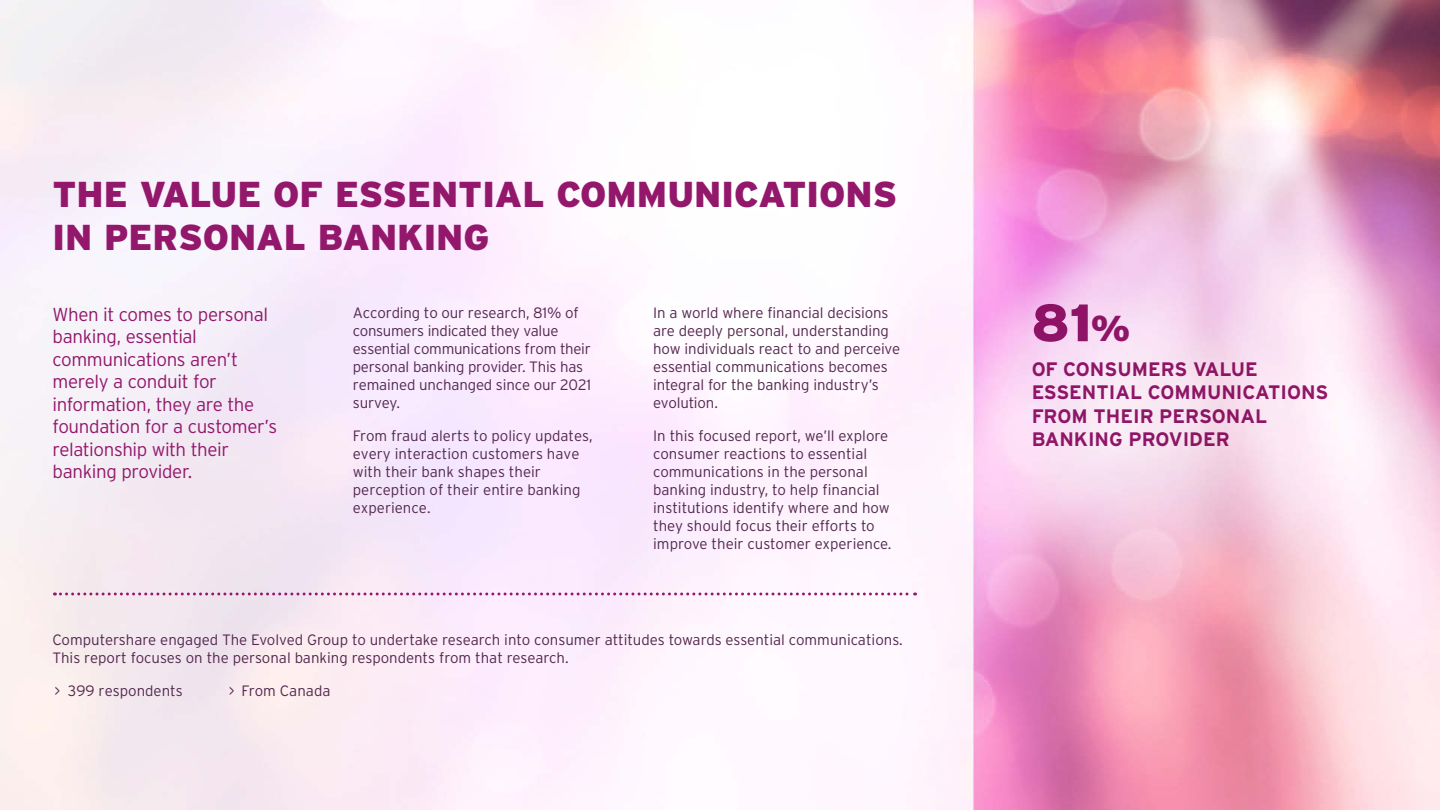
<style>
.page{position:relative;width:1440px;height:810px;background:#fff}
.page>*{position:absolute;margin:0;border:0;box-sizing:border-box;transform-origin:0 0}
.t1{font:900 52.5px "Interstate";color:#93186c}
.t2{font:900 36px/43.2px "Interstate";color:#93186c}
.t3{font:700 19.5px/23.4px "Interstate";color:#93186c}
.t4{font:300 18.75px/22.5px "Interstate";letter-spacing:-.02em;color:#93186c}
.t5{font:300 15px/18px "Interstate";letter-spacing:-.005em;color:#53284f}
.s1{font-size:36px}
</style>
<div class="page">
<img style="left:0;top:0;width:1440px;height:810px">
<svg style="left:54px;top:592px;width:862px;height:4px;background:#ddb2d1"></svg>
<h2 class="t2" style="left:52px;top:173px;width:846px">THE VALUE OF ESSENTIAL COMMUNICATIONS<br>IN PERSONAL BANKING</h2>
<p class="t4" style="left:52px;top:303px;width:226px">When it comes to personal banking, essential communications aren’t merely a conduit for information, they are the foundation for a customer’s relationship with their banking provider.</p>
<p class="t5" style="left:353px;top:304px;width:240px">According to our research, 81% of consumers indicated they value essential communications from their personal banking provider. This has remained unchanged since our 2021 survey.</p>
<p class="t5" style="left:353px;top:427px;width:242px">From fraud alerts to policy updates, every interaction customers have with their bank shapes their perception of their entire banking experience.</p>
<p class="t5" style="left:653px;top:304px;width:248px">In a world where financial decisions are deeply personal, understanding how individuals react to and perceive essential communications becomes integral for the banking industry’s evolution.</p>
<p class="t5" style="left:653px;top:427px;width:240px">In this focused report, we’ll explore consumer reactions to essential communications in the personal banking industry, to help financial institutions identify where and how they should focus their efforts to improve their customer experience.</p>
<p class="t5" style="left:52px;top:630px;width:852px">Computershare engaged The Evolved Group to undertake research into consumer attitudes towards essential communications.<br>This report focuses on the personal banking respondents from that research.</p>
<p class="t5" style="left:54px;top:681px;width:130px">&gt; 399 respondents</p>
<p class="t5" style="left:229px;top:681px;width:103px">&gt; From Canada</p>
<h1 class="t1" style="left:1031px;top:293px;width:100px">81<span class="s1">%</span></h1>
<h3 class="t3" style="left:1031px;top:357px;width:299px">OF CONSUMERS VALUE<br>ESSENTIAL COMMUNICATIONS<br>FROM THEIR PERSONAL<br>BANKING PROVIDER</h3>
</div>
